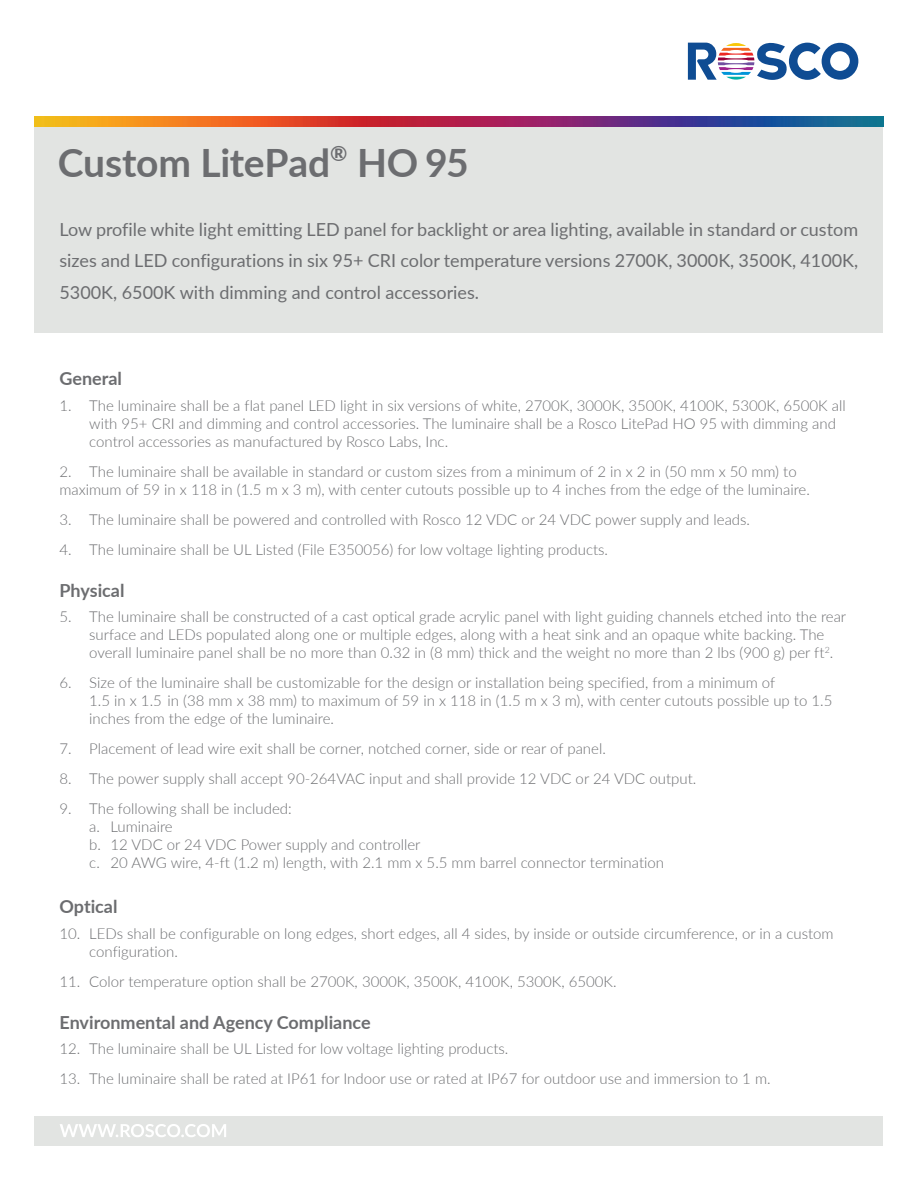
<style>
.page{position:relative;width:918px;height:1188px;background:#fff}
.page>*{position:absolute;margin:0;border:0;box-sizing:border-box;transform-origin:0 0}
.t1{font:700 39px "Lato";letter-spacing:-.005em;color:#6c6d70}
.t2{font:18px/31.5px "Lato";color:#6c6d70;text-align:justify}
.t3{font:700 18px "Lato";color:#6c6d70}
.t4{font:300 15px/18px "Lato";color:#6c6d70}
</style>
<div class="page">
<svg style="left:688px;top:43px;width:170px;height:37px"></svg>
<div style="left:35px;top:126px;width:848px;height:207px;background:#e2e4e2"></div>
<div style="left:35px;top:1116px;width:848px;height:30px;background:#e2e4e2"></div>
<img style="left:35px;top:117px;width:848px;height:9px">
<svg style="left:60px;top:1124px;width:166px;height:13px"></svg>
<h1 class="t1" style="left:58px;top:135px;width:412px">Custom LitePad<sup>®</sup> HO 95</h1>
<p class="t2" style="left:60px;top:212px;width:800px">Low profile white light emitting LED panel for backlight or area lighting, available in standard or custom sizes and LED configurations in six 95+ CRI color temperature versions 2700K, 3000K, 3500K, 4100K, 5300K, 6500K with dimming and control accessories.</p>
<p class="t3" style="left:60px;top:366px;width:64px">General</p>
<p class="t4" style="left:89px;top:396px;width:758px;text-indent:-30px">1. The luminaire shall be a flat panel LED light in six versions of white, 2700K, 3000K, 3500K, 4100K, 5300K, 6500K all with 95+ CRI and dimming and control accessories. The luminaire shall be a Rosco LitePad HO 95 with dimming and control accessories as manufactured by Rosco Labs, Inc.</p>
<p class="t4" style="left:60px;top:462px;width:752px">2. The luminaire shall be available in standard or custom sizes from a minimum of 2 in x 2 in (50 mm x 50 mm) to maximum of 59 in x 118 in (1.5 m x 3 m), with center cutouts possible up to 4 inches from the edge of the luminaire.</p>
<p class="t4" style="left:60px;top:510px;width:692px">3. The luminaire shall be powered and controlled with Rosco 12 VDC or 24 VDC power supply and leads.</p>
<p class="t4" style="left:60px;top:540px;width:550px">4. The luminaire shall be UL Listed (File E350056) for low voltage lighting products.</p>
<p class="t3" style="left:60px;top:577px;width:67px">Physical</p>
<p class="t4" style="left:89px;top:607px;width:758px;text-indent:-30px">5. The luminaire shall be constructed of a cast optical grade acrylic panel with light guiding channels etched into the rear surface and LEDs populated along one or multiple edges, along with a heat sink and an opaque white backing. The overall luminaire panel shall be no more than 0.32 in (8 mm) thick and the weight no more than 2 lbs (900 g) per ft<sup>2</sup>.</p>
<p class="t4" style="left:89px;top:673px;width:745px;text-indent:-30px">6. Size of the luminaire shall be customizable for the design or installation being specified, from a minimum of<br>1.5 in x 1.5 in (38 mm x 38 mm) to maximum of 59 in x 118 in (1.5 m x 3 m), with center cutouts possible up to 1.5 inches from the edge of the luminaire.</p>
<p class="t4" style="left:60px;top:739px;width:548px">7. Placement of lead wire exit shall be corner, notched corner, side or rear of panel.</p>
<p class="t4" style="left:60px;top:769px;width:638px">8. The power supply shall accept 90-264VAC input and shall provide 12 VDC or 24 VDC output.</p>
<p class="t4" style="left:89px;top:799px;width:576px;text-indent:-30px">9. The following shall be included:<br>a. Luminaire<br>b. 12 VDC or 24 VDC Power supply and controller<br>c. 20 AWG wire, 4-ft (1.2 m) length, with 2.1 mm x 5.5 mm barrel connector termination</p>
<p class="t3" style="left:60px;top:894px;width:60px">Optical</p>
<p class="t4" style="left:89px;top:924px;width:746px;text-indent:-30px">10. LEDs shall be configurable on long edges, short edges, all 4 sides, by inside or outside circumference, or in a custom configuration.</p>
<p class="t4" style="left:60px;top:972px;width:559px">11. Color temperature option shall be 2700K, 3000K, 3500K, 4100K, 5300K, 6500K.</p>
<p class="t3" style="left:60px;top:1009px;width:313px">Environmental and Agency Compliance</p>
<p class="t4" style="left:60px;top:1039px;width:450px">12. The luminaire shall be UL Listed for low voltage lighting products.</p>
<p class="t4" style="left:60px;top:1069px;width:713px">13. The luminaire shall be rated at IP61 for Indoor use or rated at IP67 for outdoor use and immersion to 1 m.</p>
</div>
